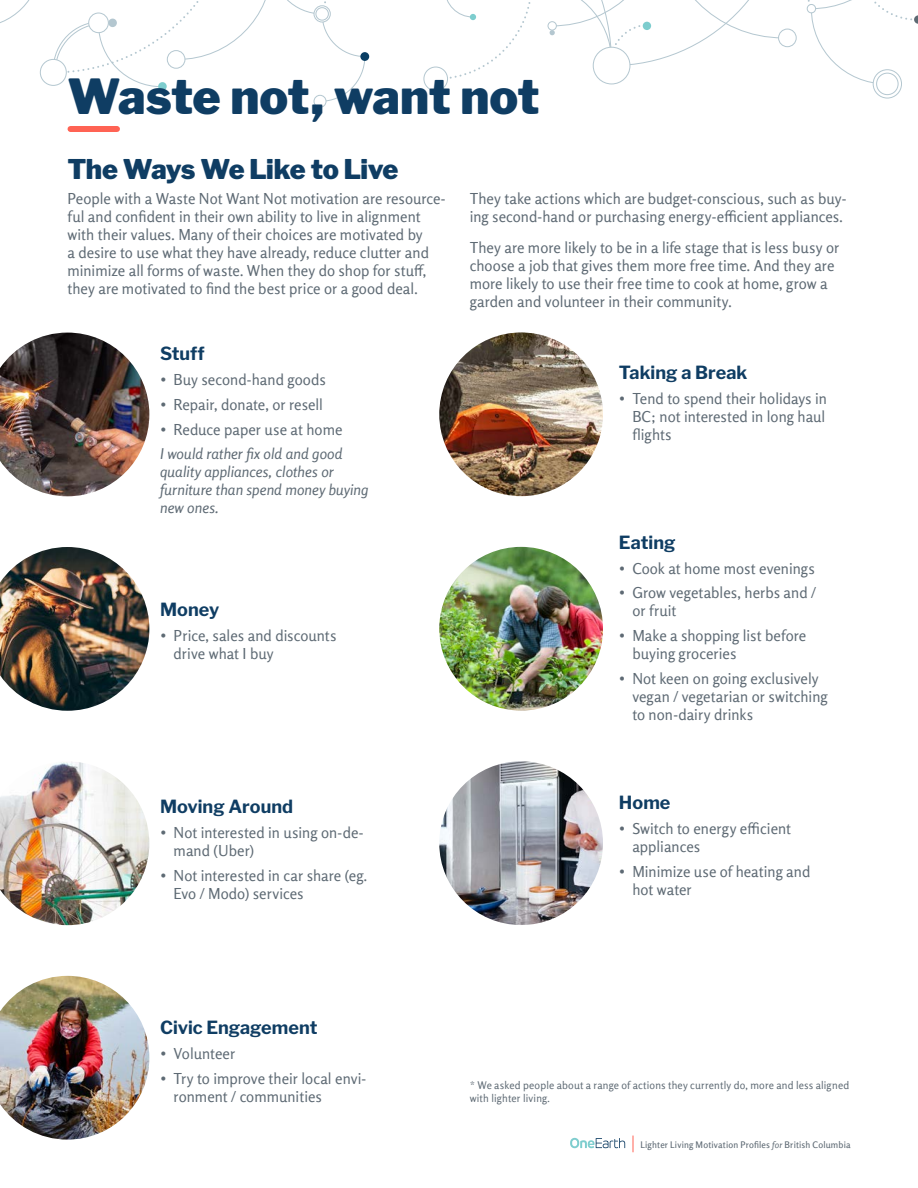
<style>
.page{position:relative;width:918px;height:1188px;background:#fff}
.page>*{position:absolute;margin:0;border:0;box-sizing:border-box;transform-origin:0 0}
.t1{font:900 48px "Libre Franklin";letter-spacing:-.015em;color:#0f3d63}
.t2{font:900 27px "Libre Franklin";letter-spacing:-.02em;color:#0f3d63}
.t3{font:700 18px "Libre Franklin";color:#0f3d63}
.t4{font:300 15px/18px "Rosario";color:#5e6a74}
.t5{font:italic 15px/18px "Rosario";letter-spacing:.01em;color:#5e6a74}
.t6{font:300 10.5px/12.6px "Rosario";letter-spacing:.015em;color:#5e6a74}
.t7{font:500 9px "Rosario";letter-spacing:.02em;color:#5e6a74}
.s1{font-weight:400;font-style:italic}
</style>
<div class="page">
<img style="left:0;top:333px;width:149px;height:163px">
<img style="left:0;top:547px;width:149px;height:164px">
<img style="left:439px;top:332px;width:164px;height:164px;border-radius:82px">
<img style="left:0;top:762px;width:149px;height:163px">
<img style="left:439px;top:547px;width:164px;height:164px;border-radius:82px">
<img style="left:0;top:976px;width:149px;height:164px">
<img style="left:439px;top:761px;width:164px;height:164px;border-radius:82px">
<div style="left:314px;top:95px;width:13px;height:13px;border:1px solid #b4c7d0;border-radius:50%"></div>
<svg style="left:0;top:0;width:918px;height:102px"></svg>
<svg style="left:570px;top:1138px;width:55px;height:10px"></svg>
<svg style="left:633px;top:1136px;width:1px;height:16px"></svg>
<div style="left:70px;top:126px;width:47px;height:6px;background:#ff6354"></div>
<p class="t1" style="left:68px;top:59px;width:474px">Waste not, want not</p>
<p class="t2" style="left:68px;top:148px;width:332px">The Ways We Like to Live</p>
<p class="t4" style="left:68px;top:188px;width:380px">People with a Waste Not Want Not motivation are resource&shy;ful and confident in their own ability to live in alignment with their values. Many of their choices are motivated by<br>a desire to use what they have already, reduce clutter and minimize all forms of waste. When they do shop for stuff, they are motivated to find the best price or a good deal.</p>
<p class="t4" style="left:470px;top:188px;width:378px">They take actions which are budget-conscious, such as buy&shy;ing second-hand or purchasing energy-efficient appliances.</p>
<p class="t4" style="left:470px;top:238px;width:371px">They are more likely to be in a life stage that is less busy or choose a job that gives them more free time. And they are more likely to use their free time to cook at home, grow a garden and volunteer in their community.</p>
<p class="t3" style="left:160px;top:340px;width:46px">Stuff</p>
<p class="t4" style="left:160px;top:370px;width:167px">• Buy second-hand goods</p>
<p class="t4" style="left:160px;top:394px;width:164px">• Repair, donate, or resell</p>
<p class="t4" style="left:160px;top:419px;width:184px">• Reduce paper use at home</p>
<p class="t5" style="left:160px;top:444px;width:210px">I would rather fix old and good quality appliances, clothes or furniture than spend money buying new ones.</p>
<p class="t3" style="left:160px;top:595px;width:61px">Money</p>
<p class="t4" style="left:174px;top:625px;width:164px;text-indent:-14px">• Price, sales and discounts drive what I buy</p>
<p class="t3" style="left:160px;top:793px;width:135px">Moving Around</p>
<p class="t4" style="left:174px;top:823px;width:191px;text-indent:-14px">• Not interested in using on-de&shy;mand (Uber)</p>
<p class="t4" style="left:174px;top:865px;width:195px;text-indent:-14px">• Not interested in car share (eg.<br>Evo / Modo) services</p>
<p class="t3" style="left:160px;top:1013px;width:159px">Civic Engagement</p>
<p class="t4" style="left:160px;top:1043px;width:77px">• Volunteer</p>
<p class="t4" style="left:174px;top:1068px;width:194px;text-indent:-14px">• Try to improve their local envi&shy;ronment / communities</p>
<p class="t3" style="left:619px;top:358px;width:130px">Taking a Break</p>
<p class="t4" style="left:632px;top:388px;width:196px;text-align:justify;text-indent:-14px">• Tend to spend their holidays in BC; not interested in long haul flights</p>
<p class="t3" style="left:619px;top:528px;width:58px">Eating</p>
<p class="t4" style="left:619px;top:558px;width:197px">• Cook at home most evenings</p>
<p class="t4" style="left:632px;top:583px;width:185px;text-indent:-14px">• Grow vegetables, herbs and / or fruit</p>
<p class="t4" style="left:632px;top:626px;width:175px;text-indent:-14px">• Make a shopping list before buying groceries</p>
<p class="t4" style="left:632px;top:668px;width:197px;text-indent:-14px">• Not keen on going exclusively vegan / vegetarian or switching to non-dairy drinks</p>
<p class="t3" style="left:619px;top:788px;width:53px">Home</p>
<p class="t4" style="left:632px;top:818px;width:160px;text-indent:-14px">• Switch to energy efficient appliances</p>
<p class="t4" style="left:632px;top:861px;width:180px;text-indent:-14px">• Minimize use of heating and hot water</p>
<p class="t6" style="left:470px;top:1078px;width:381px">* We asked people about a range of actions they currently do, more and less aligned with lighter living.</p>
<p class="t7" style="left:640px;top:1138px;width:212px">Lighter Living Motivation Profiles <span class="s1">for</span> British Columbia</p>
</div>
